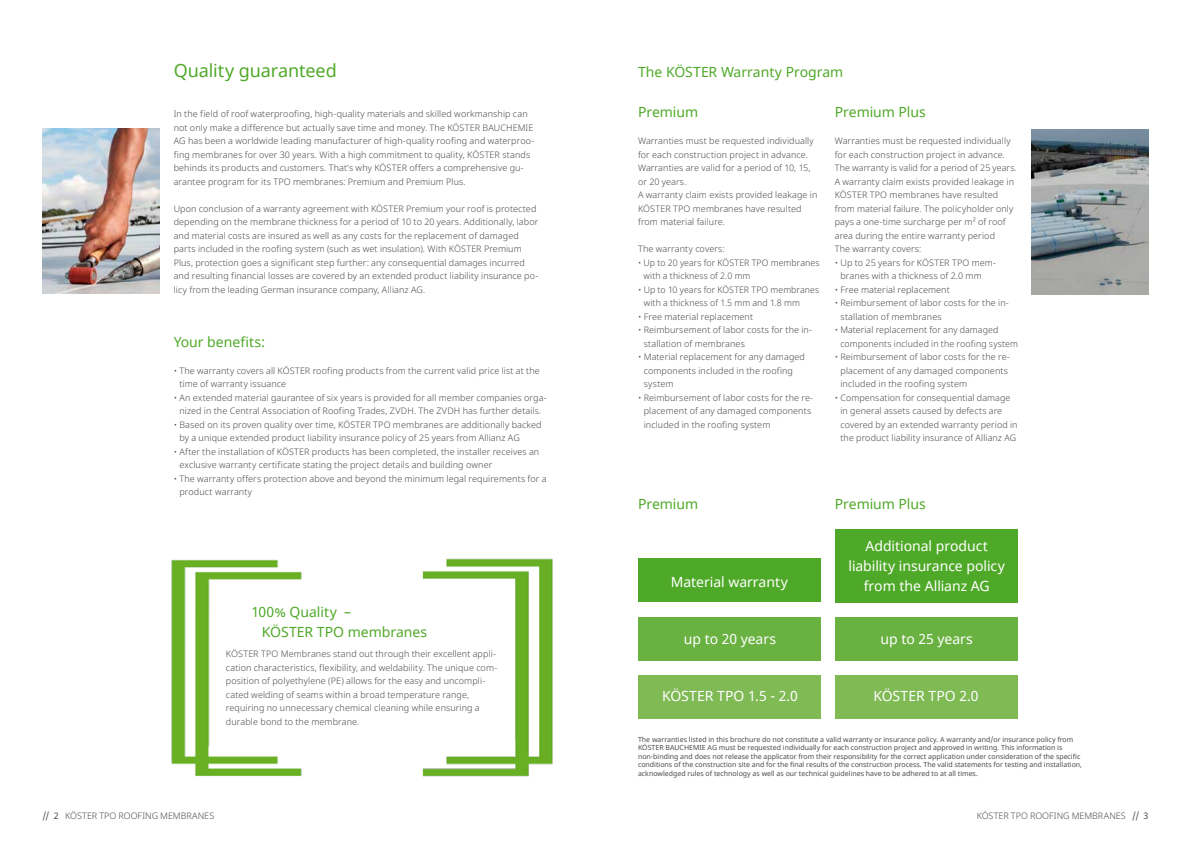
<style>
.page{position:relative;width:1191px;height:842px;background:#fff}
.page>*{position:absolute;margin:0;border:0;box-sizing:border-box;transform-origin:0 0}
.t1{font:18px "Noto Sans";letter-spacing:-.005em;color:#4fa928}
.t2{font:14px/20px "Noto Sans";letter-spacing:-.005em;color:#fff;text-align:center}
.t3{font:14px/20px "Noto Sans";letter-spacing:-.005em;color:#4fa928}
.t4{font:300 9px/13.5px "Noto Sans";letter-spacing:.01em;color:#4b4b4d}
.t5{font:7px/8.4px "Noto Sans";color:#4b4b4d}
.s1{font-weight:400}
</style>
<div class="page">
<img style="left:43px;top:129px;width:116px;height:164px">
<img style="left:172px;top:559px;width:130px;height:217px">
<img style="left:422px;top:558px;width:131px;height:218px">
<img style="left:1031px;top:130px;width:117px;height:164px">
<div style="left:638px;top:558px;width:182px;height:44px;background:#4fa928"></div>
<div style="left:638px;top:616px;width:182px;height:44px;background:#69b140"></div>
<div style="left:638px;top:675px;width:182px;height:44px;background:#7fba55"></div>
<div style="left:834px;top:529px;width:183px;height:73px;background:#4fa928"></div>
<div style="left:834px;top:616px;width:183px;height:44px;background:#69b140"></div>
<div style="left:834px;top:675px;width:183px;height:44px;background:#7fba55"></div>
<h1 class="t1" style="left:174px;top:58px;width:165px">Quality guaranteed</h1>
<p class="t4" style="left:174px;top:107px;width:362px">In the field of roof waterproofing, high-quality materials and skilled workmanship can not only make a difference but actually save time and money. The KÖSTER BAUCHEMIE AG has been a worldwide leading manufacturer of high-quality roofing and waterproo&shy;fing membranes for over 30 years. With a high commitment to quality, KÖSTER stands behinds its products and customers. That’s why KÖSTER offers a comprehensive gu&shy;arantee program for its TPO membranes: Premium and Premium Plus.</p>
<p class="t4" style="left:174px;top:202px;width:366px">Upon conclusion of a warranty agreement with KÖSTER Premium your roof is protected depending on the membrane thickness for a period of 10 to 20 years. Additionally, labor and material costs are insured as well as any costs for the replacement of damaged parts included in the roofing system (such as wet insulation). With KÖSTER Premium Plus, protection goes a significant step further: any consequential damages incurred and resulting financial losses are covered by an extended product liability insurance po&shy;licy from the leading German insurance company, Allianz AG.</p>
<h2 class="t3" style="left:174px;top:332px;width:93px">Your benefits:</h2>
<p class="t4" style="left:179px;top:364px;width:362px;text-indent:-6px">• The warranty covers all KÖSTER roofing products from the current valid price list at the time of warranty issuance</p>
<p class="t4" style="left:174px;top:391px;width:374px;text-align:center">• An extended material gaurantee of six years is provided for all member companies orga&shy;nized in the Central Association of Roofing Trades, ZVDH. The ZVDH has further details.</p>
<p class="t4" style="left:179px;top:418px;width:363px;text-indent:-6px">• Based on its proven quality over time, KÖSTER TPO membranes are additionally backed by a unique extended product liability insurance policy of 25 years from Allianz AG</p>
<p class="t4" style="left:179px;top:445px;width:361px;text-indent:-6px">• After the installation of KÖSTER products has been completed, the installer receives an exclusive warranty certificate stating the project details and building owner</p>
<p class="t4" style="left:179px;top:472px;width:369px;text-indent:-6px">• The warranty offers protection above and beyond the minimum legal requirements for a product warranty</p>
<h2 class="t3" style="left:262px;top:602px;width:167px;text-indent:-11px">100% Quality –<br>KÖSTER TPO membranes</h2>
<p class="t4" style="left:226px;top:647px;width:273px">KÖSTER TPO Membranes stand out through their excellent appli&shy;cation characteristics, flexibility, and weldability. The unique com&shy;position of polyethylene (PE) allows for the easy and uncompli&shy;cated welding of seams within a broad temperature range, requiring no unnecessary chemical cleaning while ensuring a durable bond to the membrane.</p>
<h2 class="t3" style="left:638px;top:62px;width:207px">The KÖSTER Warranty Program</h2>
<h2 class="t3" style="left:638px;top:102px;width:62px">Premium</h2>
<p class="t4" style="left:638px;top:134px;width:181px">Warranties must be requested individually for each construction project in advance.<br>Warranties are valid for a period of 10, 15, or 20 years.<br>A warranty claim exists provided leakage in KÖSTER TPO membranes have resulted from material failure.</p>
<p class="t4" style="left:638px;top:242px;width:88px">The warranty covers:</p>
<p class="t4" style="left:643px;top:256px;width:177px;text-indent:-6px">• Up to 20 years for KÖSTER TPO membranes with a thickness of 2.0 mm</p>
<p class="t4" style="left:644px;top:283px;width:177px;text-indent:-6px">• Up to 10 years for KÖSTER TPO membranes with a thickness of 1.5 mm and 1.8 mm</p>
<p class="t4" style="left:638px;top:310px;width:117px">• Free material replacement</p>
<p class="t4" style="left:644px;top:323px;width:170px;text-indent:-6px">• Reimbursement of labor costs for the in&shy;stallation of membranes</p>
<p class="t4" style="left:644px;top:350px;width:163px;text-indent:-6px">• Material replacement for any damaged components included in the roofing system</p>
<p class="t4" style="left:644px;top:391px;width:171px;text-indent:-6px">• Reimbursement of labor costs for the re&shy;placement of any damaged components included in the roofing system</p>
<h2 class="t3" style="left:834px;top:102px;width:92px">Premium Plus</h2>
<p class="t4" style="left:834px;top:134px;width:184px">Warranties must be requested individually for each construction project in advance.<br>The warranty is valid for a period of 25 years.<br>A warranty claim exists provided leakage in KÖSTER TPO membranes have resulted from material failure. The policyholder only pays a one-time surcharge per m² of roof area during the entire warranty period<br>The warranty covers:</p>
<p class="t4" style="left:840px;top:256px;width:157px;text-indent:-6px">• Up to 25 years for KÖSTER TPO mem&shy;branes with a thickness of 2.0 mm</p>
<p class="t4" style="left:834px;top:283px;width:117px">• Free material replacement</p>
<p class="t4" style="left:840px;top:296px;width:170px;text-indent:-6px">• Reimbursement of labor costs for the in&shy;stallation of membranes</p>
<p class="t4" style="left:840px;top:323px;width:179px;text-indent:-6px">• Material replacement for any damaged components included in the roofing system</p>
<p class="t4" style="left:840px;top:350px;width:171px;text-indent:-6px">• Reimbursement of labor costs for the re&shy;placement of any damaged components included in the roofing system</p>
<p class="t4" style="left:840px;top:391px;width:179px;text-indent:-6px">• Compensation for consequential damage in general assets caused by defects are covered by an extended warranty period in the product liability insurance of Allianz AG</p>
<h2 class="t3" style="left:638px;top:494px;width:62px">Premium</h2>
<h2 class="t3" style="left:834px;top:494px;width:92px">Premium Plus</h2>
<h2 class="t2" style="left:671px;top:572px;width:118px">Material warranty</h2>
<h2 class="t2" style="left:684px;top:630px;width:94px">up to 20 years</h2>
<h2 class="t2" style="left:662px;top:686px;width:137px">KÖSTER TPO 1.5 - 2.0</h2>
<h2 class="t2" style="left:848px;top:536px;width:158px">Additional product liability insurance policy from the Allianz AG</h2>
<h2 class="t2" style="left:880px;top:630px;width:94px">up to 25 years</h2>
<h2 class="t2" style="left:873px;top:686px;width:106px">KÖSTER TPO 2.0</h2>
<p class="t5" style="left:638px;top:735px;width:445px">The warranties listed in this brochure do not constitute a valid warranty or insurance policy. A warranty and/or insurance policy from KÖSTER BAUCHEMIE AG must be requested individually for each construction project and approved in writing. This information is non-binding and does not release the applicator from their responsibility for the correct application under consideration of the specific conditions of the construction site and for the final results of the construction process. The valid statements for testing and installation, acknowledged rules of technology as well as our technical guidelines have to be adhered to at all times.</p>
<p class="t4" style="left:43px;top:809px;width:173px"><span class="s1">// 2</span> KÖSTER TPO ROOFING MEMBRANES</p>
<p class="t4" style="left:976px;top:809px;width:173px">KÖSTER TPO ROOFING MEMBRANES <span class="s1">// 3</span></p>
</div>
